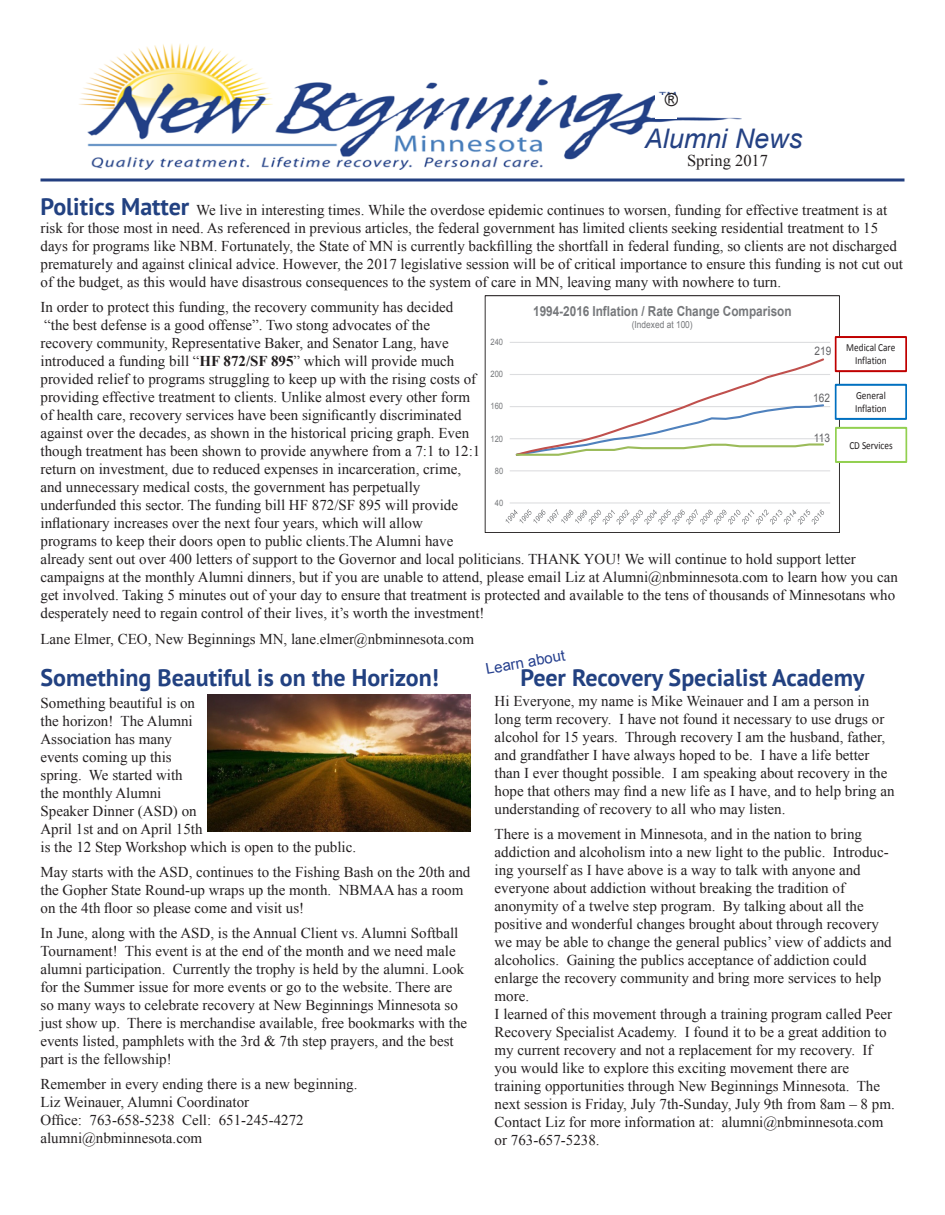
<style>
.page{position:relative;width:945px;height:1215px;background:#fff}
.page>*{position:absolute;margin:0;border:0;box-sizing:border-box;transform-origin:0 0}
.t1{font:italic 27px "Arial";color:#244183}
.t2{font:700 24px "PT Sans";color:#224181}
.t3{font:18px "Arial";color:#231f20}
.t4{font:16.5px "Times New Roman";color:#231f20}
.t5{font:15px/18px "Times New Roman";color:#231f20}
.t6{font:15px "Arial";color:#253f8e}
.t7{font:700 13.8px "Arial";color:#76787b;scale:.86 1}
.t8{font:11.7px "Arial";letter-spacing:.005em;color:#636366;scale:.86 1}
.t9{font:10.8px/12.9px "Calibri";color:#231f20;text-align:center;scale:.86 1}
.t10{font:9.75px "Arial";color:#76787b;scale:.86 1}
.t11{font:8.85px "Arial";color:#76787b;scale:.86 1}
.s1{font-family:"PT Sans";font-weight:700;font-size:24px;color:#224181}
.s2{font-weight:700}
</style>
<div class="page">
<hr style="left:40px;top:178px;width:864px;height:3px;background:#223e7f">
<img style="left:79px;top:44px;width:662px;height:126px">
<div style="left:655px;top:96px;width:22px;height:23px;background:#fff"></div>
<hr style="left:510px;top:471px;width:320px;height:1px;background:#dcdddf">
<hr style="left:510px;top:438px;width:320px;height:1px;background:#dcdddf">
<hr style="left:510px;top:406px;width:320px;height:1px;background:#dcdddf">
<hr style="left:510px;top:374px;width:320px;height:1px;background:#dcdddf">
<hr style="left:510px;top:342px;width:320px;height:1px;background:#dcdddf">
<hr style="left:510px;top:503px;width:320px;height:1px;background:#dcdddf">
<svg style="left:515px;top:358px;width:309px;height:98px"></svg>
<svg style="left:506px;top:509px;width:318px;height:16px"></svg>
<div style="left:485px;top:295px;width:355px;height:238px;border:1px solid #231f20"></div>
<div style="left:836px;top:337px;width:70px;height:34px;background:#fff"></div>
<div style="left:835px;top:336px;width:72px;height:36px;border:2px solid #c00000"></div>
<div style="left:836px;top:385px;width:70px;height:34px;background:#fff"></div>
<div style="left:835px;top:384px;width:72px;height:36px;border:2px solid #0070c0"></div>
<div style="left:836px;top:428px;width:70px;height:34px;background:#fff"></div>
<div style="left:835px;top:427px;width:72px;height:36px;border:2px solid #92d050"></div>
<img style="left:207px;top:694px;width:264px;height:137px">
<p class="t3" style="left:665px;top:88px;width:15px">®</p>
<p class="t1" style="left:645px;top:121px;width:159px">Alumni News</p>
<p class="t4" style="left:687px;top:149px;width:83px">Spring 2017</p>
<p class="t5" style="left:40px;top:201px;width:864px"><span class="s1">Politics Matter</span> We live in interesting times. While the overdose epidemic continues to worsen, funding for effective treatment is at risk for those most in need. As referenced in previous articles, the federal government has limited clients seeking residential treatment to 15 days for programs like NBM. Fortunately, the State of MN is currently backfilling the shortfall in federal funding, so clients are not discharged prematurely and against clinical advice. However, the 2017 legislative session will be of critical importance to ensure this funding is not cut out of the budget, as this would have disastrous consequences to the system of care in MN, leaving many with nowhere to turn.</p>
<p class="t5" style="left:40px;top:298px;width:414px">In order to protect this funding, the recovery community has decided</p>
<p class="t5" style="left:44px;top:316px;width:387px">“the best defense is a good offense”. Two stong advocates of the</p>
<p class="t5" style="left:40px;top:334px;width:410px">recovery community, Representative Baker, and Senator Lang, have</p>
<p class="t5" style="left:40px;top:352px;width:415px">introduced a funding bill “<span class="s2">HF 872/SF 895</span>” which will provide much</p>
<p class="t5" style="left:40px;top:370px;width:437px">provided relief to programs struggling to keep up with the rising costs of</p>
<p class="t5" style="left:40px;top:388px;width:431px">providing effective treatment to clients. Unlike almost every other form</p>
<p class="t5" style="left:40px;top:406px;width:423px">of health care, recovery services have been significantly discriminated</p>
<p class="t5" style="left:40px;top:424px;width:430px">against over the decades, as shown in the historical pricing graph. Even</p>
<p class="t5" style="left:40px;top:442px;width:441px">though treatment has been shown to provide anywhere from a 7:1 to 12:1</p>
<p class="t5" style="left:40px;top:460px;width:422px">return on investment, due to reduced expenses in incarceration, crime,</p>
<p class="t5" style="left:40px;top:478px;width:381px">and unnecessary medical costs, the government has perpetually</p>
<p class="t5" style="left:40px;top:496px;width:419px">underfunded this sector. The funding bill HF 872/SF 895 will provide</p>
<p class="t5" style="left:40px;top:514px;width:384px">inflationary increases over the next four years, which will allow</p>
<p class="t5" style="left:40px;top:532px;width:414px">programs to keep their doors open to public clients.The Alumni have</p>
<p class="t5" style="left:40px;top:550px;width:859px">already sent out over 400 letters of support to the Governor and local politicians. THANK YOU! We will continue to hold support letter campaigns at the monthly Alumni dinners, but if you are unable to attend, please email Liz at Alumni@nbminnesota.com to learn how you can get involved. Taking 5 minutes out of your day to ensure that treatment is protected and available to the tens of thousands of Minnesotans who desperately need to regain control of their lives, it’s worth the investment!</p>
<p class="t5" style="left:40px;top:629px;width:435px">Lane Elmer, CEO, New Beginnings MN, lane.elmer@nbminnesota.com</p>
<p class="t7" style="left:533px;top:302px;width:302px">1994-2016 Inflation / Rate Change Comparison</p>
<p class="t10" style="left:632px;top:318px;width:72px">(Indexed at 100)</p>
<p class="t11" style="left:491px;top:336px;width:16px">240</p>
<p class="t9" style="left:846px;top:341px;width:59px">Medical Care<br>Inflation</p>
<p class="t9" style="left:855px;top:389px;width:38px;text-align:left">General<br>Inflation</p>
<p class="t9" style="left:849px;top:439px;width:52px">CD Services</p>
<p class="t8" style="left:814px;top:343px;width:21px">219</p>
<p class="t11" style="left:491px;top:368px;width:16px">200</p>
<p class="t8" style="left:813px;top:391px;width:21px">162</p>
<p class="t11" style="left:491px;top:401px;width:16px">160</p>
<p class="t8" style="left:814px;top:430px;width:20px">113</p>
<p class="t11" style="left:491px;top:433px;width:16px">120</p>
<p class="t11" style="left:495px;top:465px;width:11px">80</p>
<p class="t11" style="left:495px;top:497px;width:11px">40</p>
<p class="t2" style="left:40px;top:662px;width:400px">Something Beautiful is on the Horizon!</p>
<p class="t5" style="left:40px;top:693px;width:156px">Something beautiful is on</p>
<p class="t5" style="left:40px;top:711px;width:154px">the horizon! The Alumni</p>
<p class="t5" style="left:40px;top:729px;width:133px">Association has many</p>
<p class="t5" style="left:40px;top:747px;width:133px">events coming up this</p>
<p class="t5" style="left:40px;top:765px;width:144px">spring. We started with</p>
<p class="t5" style="left:40px;top:783px;width:122px">the monthly Alumni</p>
<p class="t5" style="left:40px;top:801px;width:158px">Speaker Dinner (ASD) on</p>
<p class="t5" style="left:40px;top:819px;width:164px">April 1st and on April 15th</p>
<p class="t5" style="left:40px;top:837px;width:317px">is the 12 Step Workshop which is open to the public.</p>
<p class="t5" style="left:40px;top:863px;width:431px">May starts with the ASD, continues to the Fishing Bash on the 20th and the Gopher State Round-up wraps up the month. NBMAA has a room on the 4th floor so please come and visit us!</p>
<p class="t5" style="left:40px;top:924px;width:428px">In June, along with the ASD, is the Annual Client vs. Alumni Softball Tournament! This event is at the end of the month and we need male alumni participation. Currently the trophy is held by the alumni. Look for the Summer issue for more events or go to the website. There are so many ways to celebrate recovery at New Beginnings Minnesota so just show up. There is merchandise available, free bookmarks with the events listed, pamphlets with the 3rd &amp; 7th step prayers, and the best part is the fellowship!</p>
<p class="t5" style="left:40px;top:1075px;width:319px">Remember in every ending there is a new beginning.</p>
<p class="t5" style="left:40px;top:1093px;width:210px">Liz Weinauer, Alumni Coordinator</p>
<p class="t5" style="left:40px;top:1111px;width:265px">Office: 763-658-5238 Cell: 651-245-4272</p>
<p class="t5" style="left:40px;top:1129px;width:163px">alumni@nbminnesota.com</p>
<p class="t6" style="left:484px;top:659px;width:82px;rotate:-10deg">Learn about</p>
<p class="t2" style="left:520px;top:662px;width:346px">Peer Recovery Specialist Academy</p>
<p class="t5" style="left:495px;top:691px;width:401px">Hi Everyone, my name is Mike Weinauer and I am a person in long term recovery. I have not found it necessary to use drugs or alcohol for 15 years. Through recovery I am the husband, father, and grandfather I have always hoped to be. I have a life better than I ever thought possible. I am speaking about recovery in the hope that others may find a new life as I have, and to help bring an understanding of recovery to all who may listen.</p>
<p class="t5" style="left:495px;top:825px;width:369px">There is a movement in Minnesota, and in the nation to bring</p>
<p class="t5" style="left:495px;top:843px;width:396px">addiction and alcoholism into a new light to the public. Introduc&shy;ing yourself as I have above is a way to talk with anyone and</p>
<p class="t5" style="left:495px;top:879px;width:352px">everyone about addiction without breaking the tradition of</p>
<p class="t5" style="left:495px;top:897px;width:371px">anonymity of a twelve step program. By talking about all the</p>
<p class="t5" style="left:495px;top:915px;width:399px">positive and wonderful changes brought about through recovery we may be able to change the general publics’ view of addicts and alcoholics. Gaining the publics acceptance of addiction could enlarge the recovery community and bring more services to help more.</p>
<p class="t5" style="left:495px;top:1005px;width:399px">I learned of this movement through a training program called Peer Recovery Specialist Academy. I found it to be a great addition to my current recovery and not a replacement for my recovery. If you would like to explore this exciting movement there are</p>
<p class="t5" style="left:495px;top:1077px;width:402px">training opportunities through New Beginnings Minnesota. The next session is Friday, July 7th-Sunday, July 9th from 8am – 8 pm.<br>Contact Liz for more information at: alumni@nbminnesota.com or 763-657-5238.</p>
</div>
